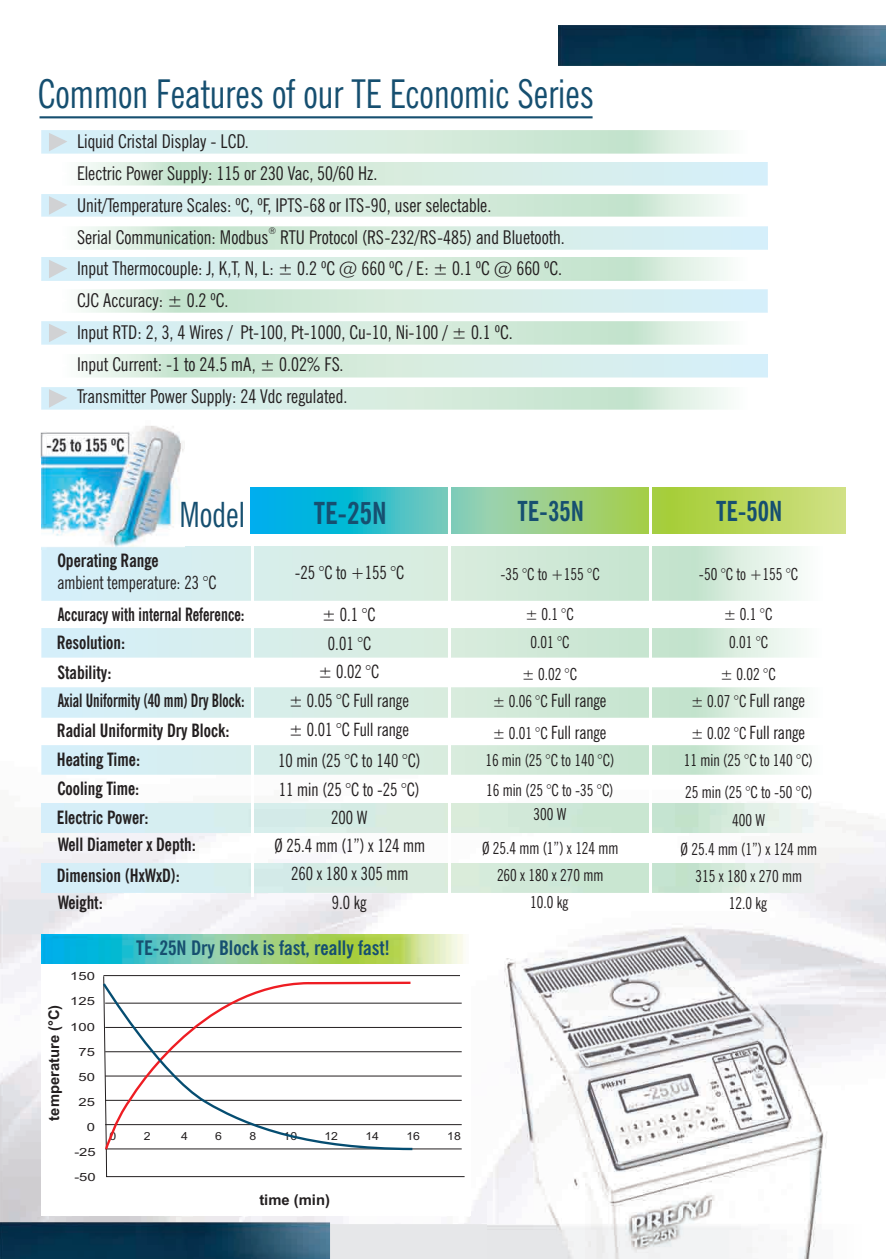
<style>
.page{position:relative;width:886px;height:1259px;background:#fff}
.page>*{position:absolute;margin:0;border:0;box-sizing:border-box;transform-origin:0 0}
.t1{font:condensed 39.6px "News Gothic BT";color:#164f70;scale:.95 1}
.t2{font:condensed 34.8px "News Gothic BT";color:#164f70;scale:.95 1}
.t3{font:700 condensed 30.3px "News Gothic BT";color:#164f70;scale:.95 1}
.t4{font:700 condensed 27.45px "News Gothic BT";color:#164f70;scale:.95 1}
.t5{font:700 condensed 19.95px "News Gothic BT";color:#164f70}
.t6{font:condensed 18.9px/31.8px "News Gothic BT";color:#231f20}
.t7{font:condensed 18.3px/29px "News Gothic BT";color:#231f20;scale:.94 1}
.t8{font:700 condensed 18.3px/28.3px "News Gothic BT";color:#231f20;scale:.94 1}
.t9{font:700 condensed 18.3px "News Gothic BT";color:#231f20;scale:.86 1}
.t10{font:700 condensed 18.3px "News Gothic BT";color:#231f20;scale:.81 1}
.t11{font:condensed 16.65px/28.5px "News Gothic BT";color:#231f20;text-align:center;scale:.94 1}
.t12{font:700 14.7px "Arial";color:#231f20}
.t13{font:11.25px "Arial";color:#231f20;scale:1.32 1}
.t14{font:11.25px "Arial";color:#231f20;scale:1.1 1}
.t15{font:condensed 9.45px "News Gothic BT";color:#231f20}
.s1{font-size:16.65px}
</style>
<div class="page">
<img style="left:0;top:745px;width:885px;height:479px">
<hr style="left:39px;top:116px;width:553px;height:2px;background:#164f70">
<svg style="left:49px;top:133px;width:18px;height:18px"></svg>
<svg style="left:49px;top:324px;width:18px;height:18px"></svg>
<svg style="left:49px;top:196px;width:18px;height:19px"></svg>
<svg style="left:49px;top:389px;width:18px;height:19px"></svg>
<svg style="left:49px;top:260px;width:18px;height:18px"></svg>
<img style="left:41px;top:803px;width:803px;height:29px">
<img style="left:42px;top:746px;width:802px;height:29px">
<img style="left:42px;top:863px;width:802px;height:30px">
<img style="left:42px;top:934px;width:441px;height:30px">
<img style="left:0;top:1222px;width:330px;height:37px">
<img style="left:558px;top:25px;width:327px;height:41px">
<hr style="left:250px;top:487px;width:3px;height:409px;background:#fff">
<img style="left:487px;top:913px;width:352px;height:346px">
<div style="left:42px;top:964px;width:429px;height:252px;background:#fff"></div>
<svg style="left:103px;top:976px;width:362px;height:201px"></svg>
<hr style="left:103px;top:975px;width:357px;height:1px;background:#231f20">
<svg style="left:104px;top:980px;width:682px;height:171px"></svg>
<svg style="left:103px;top:981px;width:311px;height:170px"></svg>
<img style="left:41px;top:426px;width:143px;height:123px">
<svg style="left:250px;top:488px;width:594px;height:45px;background:#7bca92"></svg>
<hr style="left:448px;top:488px;width:3px;height:409px;background:#fff">
<hr style="left:648px;top:488px;width:3px;height:409px;background:#fff">
<h1 class="t1" style="left:38px;top:78px;width:586px">Common Features of our TE Economic Series</h1>
<p class="t6" style="left:77px;top:128px;width:415px">Liquid Cristal Display - LCD.<br>Electric Power Supply: 115 or 230 Vac, 50/60 Hz.<br>Unit/Temperature Scales: ºC, ºF, IPTS-68 or ITS-90, user selectable.</p>
<p class="t15" style="left:268px;top:227px;width:9px">®</p>
<p class="t6" style="left:77px;top:223px;width:489px">Serial Communication: Modbus RTU Protocol (RS-232/RS-485) and Bluetooth.<br>Input Thermocouple: J, K,T, N, L: ± 0.2 ºC @ 660 ºC / E: ± 0.1 ºC @ 660 ºC.<br>CJC Accuracy: ± 0.2 ºC.<br>Input RTD: 2, 3, 4 Wires / Pt-100, Pt-1000, Cu-10, Ni-100 / ± 0.1 ºC.<br>Input Current: -1 to 24.5 mA, ± 0.02% FS.<br>Transmitter Power Supply: 24 Vdc regulated.</p>
<h2 class="t2" style="left:179px;top:501px;width:71px">Model</h2>
<h3 class="t3" style="left:313px;top:501px;width:78px">TE-25N</h3>
<h3 class="t4" style="left:517px;top:500px;width:71px">TE-35N</h3>
<h3 class="t4" style="left:715px;top:500px;width:71px">TE-50N</h3>
<p class="t11" style="left:500px;top:561px;width:107px">-35 °C to +155 °C</p>
<p class="t11" style="left:525px;top:601px;width:53px">± 0.1 °C<br>0.01 °C</p>
<p class="t11" style="left:521px;top:662px;width:60px">± 0.02 °C</p>
<p class="t7" style="left:492px;top:686px;width:123px;line-height:32.2px"><span class="s1">± 0.06 °C</span> Full range <span class="s1">± 0.01 °C</span> Full range</p>
<p class="t11" style="left:485px;top:747px;width:139px;line-height:30px;text-align:left">16 min (25 °C to 140 °C)<br>16 min (25 °C to -35 °C)</p>
<p class="t11" style="left:482px;top:799px;width:147px;line-height:33.5px">300 W<br>Ø 25.4 mm (1”) x 124 mm</p>
<p class="t8" style="left:57px;top:548px;width:109px">Operating Range</p>
<p class="t7" style="left:57px;top:570px;width:171px">ambient temperature: 23 °C</p>
<p class="t7" style="left:294px;top:559px;width:118px">-25 °C to +155 °C</p>
<p class="t11" style="left:698px;top:561px;width:107px">-50 °C to +155 °C</p>
<p class="t11" style="left:723px;top:601px;width:53px">± 0.1 °C<br>0.01 °C</p>
<p class="t11" style="left:720px;top:661px;width:60px">± 0.02 °C</p>
<p class="t7" style="left:690px;top:686px;width:123px;line-height:31.8px"><span class="s1">± 0.07 °C</span> Full range <span class="s1">± 0.02 °C</span> Full range</p>
<p class="t11" style="left:683px;top:745px;width:139px;line-height:32.1px;text-align:left">11 min (25 °C to 140 °C)<br>25 min (25 °C to -50 °C)</p>
<p class="t11" style="left:680px;top:807px;width:147px">400 W<br>Ø 25.4 mm (1”) x 124 mm</p>
<p class="t9" style="left:58px;top:607px;width:219px">Accuracy with internal Reference:</p>
<p class="t7" style="left:322px;top:602px;width:59px">± 0.1 °C</p>
<p class="t7" style="left:328px;top:630px;width:47px">0.01 °C</p>
<p class="t8" style="left:57px;top:630px;width:74px">Resolution:</p>
<p class="t7" style="left:318px;top:658px;width:66px">± 0.02 °C</p>
<p class="t8" style="left:57px;top:660px;width:59px">Stability:</p>
<p class="t10" style="left:58px;top:693px;width:232px">Axial Uniformity (40 mm) Dry Block:</p>
<p class="t7" style="left:288px;top:688px;width:129px">± 0.05 °C Full range ± 0.01 °C Full range</p>
<p class="t8" style="left:57px;top:718px;width:185px">Radial Uniformity Dry Block:</p>
<p class="t8" style="left:57px;top:747px;width:149px">Heating Time:<br>Cooling Time:<br>Electric Power:<br>Well Diameter x Depth:</p>
<p class="t7" style="left:278px;top:748px;width:153px">10 min (25 °C to 140 °C)</p>
<p class="t7" style="left:279px;top:777px;width:151px">11 min (25 °C to -25 °C)</p>
<p class="t7" style="left:331px;top:805px;width:40px">200 W</p>
<p class="t7" style="left:274px;top:833px;width:162px">Ø 25.4 mm (1”) x 124 mm</p>
<p class="t8" style="left:57px;top:864px;width:132px;line-height:26.5px">Dimension (HxWxD):<br>Weight:</p>
<p class="t7" style="left:291px;top:860px;width:126px;text-align:center">260 x 180 x 305 mm<br>9.0 kg</p>
<p class="t12" style="left:48px;top:1120px;width:117px;rotate:-90deg">temperature (°C)</p>
<p class="t13" style="left:70px;top:972px;width:20px">150</p>
<p class="t13" style="left:70px;top:997px;width:20px">125</p>
<p class="t13" style="left:70px;top:1022px;width:20px">100</p>
<p class="t13" style="left:78px;top:1047px;width:14px">75</p>
<p class="t13" style="left:78px;top:1072px;width:14px">50</p>
<p class="t13" style="left:78px;top:1098px;width:14px">25</p>
<p class="t13" style="left:87px;top:1123px;width:8px">0</p>
<p class="t13" style="left:74px;top:1148px;width:18px">-25</p>
<p class="t13" style="left:74px;top:1173px;width:18px">-50</p>
<p class="t5" style="left:136px;top:939px;width:255px">TE-25N Dry Block is fast, really fast!</p>
<p class="t14" style="left:109px;top:1131px;width:8px">0</p>
<p class="t14" style="left:144px;top:1131px;width:8px">2</p>
<p class="t14" style="left:181px;top:1131px;width:8px">4</p>
<p class="t14" style="left:215px;top:1131px;width:8px">6</p>
<p class="t14" style="left:249px;top:1131px;width:8px">8</p>
<p class="t14" style="left:283px;top:1131px;width:14px">10</p>
<p class="t14" style="left:324px;top:1131px;width:14px">12</p>
<p class="t14" style="left:365px;top:1131px;width:14px">14</p>
<p class="t14" style="left:406px;top:1131px;width:14px">16</p>
<p class="t14" style="left:447px;top:1131px;width:14px">18</p>
<p class="t12" style="left:259px;top:1194px;width:72px">time (min)</p>
<p class="t11" style="left:497px;top:862px;width:115px">260 x 180 x 270 mm</p>
<p class="t11" style="left:530px;top:890px;width:42px">10.0 kg</p>
<p class="t11" style="left:695px;top:863px;width:115px">315 x 180 x 270 mm</p>
<p class="t11" style="left:728px;top:890px;width:42px">12.0 kg</p>
</div>
